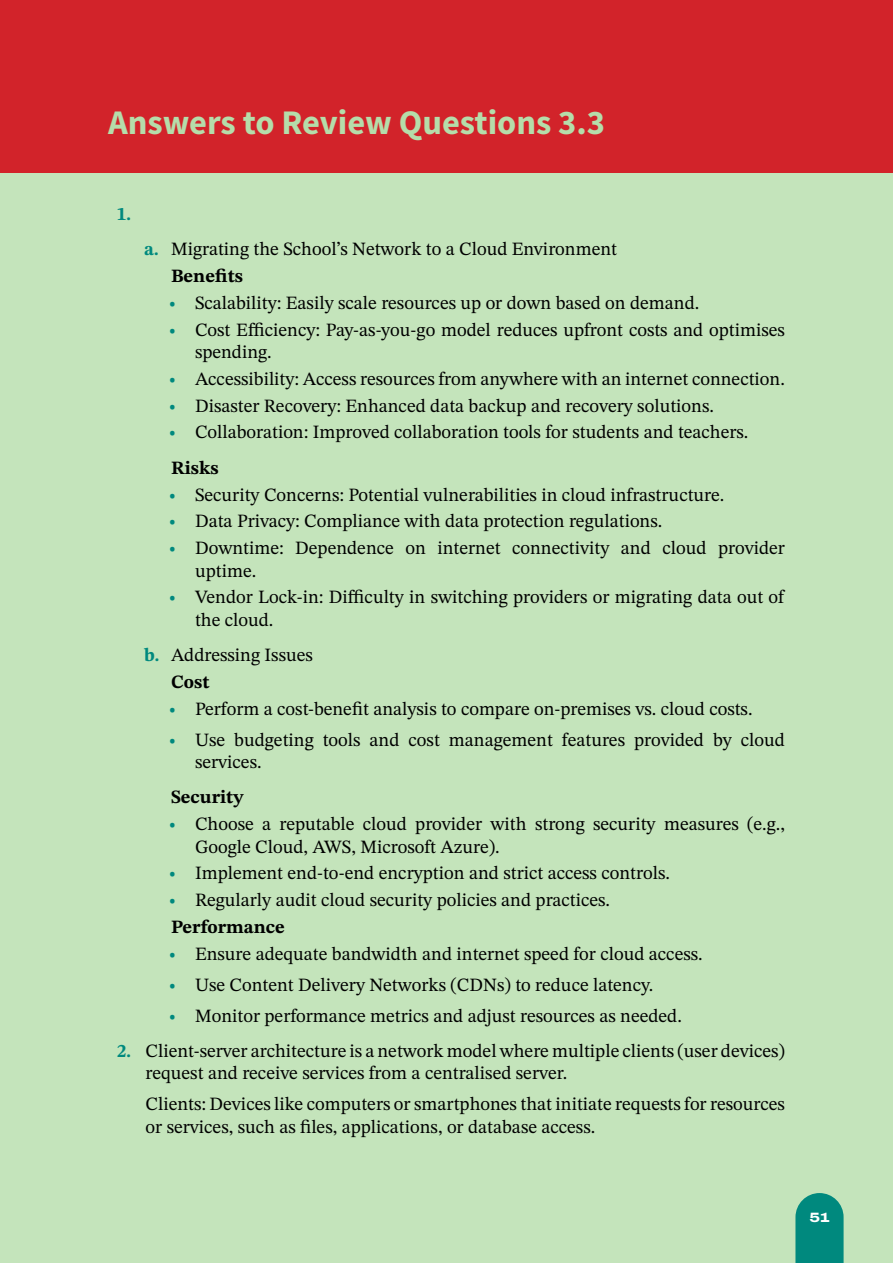
<style>
.page{position:relative;width:893px;height:1263px;background:#c4e4bb}
.page>*{position:absolute;margin:0;border:0;box-sizing:border-box;transform-origin:0 0}
.t1{font:700 34.5px "Source Sans Pro";color:#b5ddaa}
.t2{font:18.75px/22.5px "STIX Two Text";color:#000}
.t3{font:700 18.75px "STIX Two Text";color:#000}
.t4{font:700 18.75px "STIX Two Text";color:#00897e}
.t5{font:800 13.5px "Archivo Expanded";color:#fff}
.s1{font-weight:700;color:#00897e}
.s2{font-weight:700}
</style>
<div class="page">
<svg style="left:795px;top:1193px;width:49px;height:70px;background:#129183"></svg>
<div style="left:0;top:0;width:893px;height:172px;background:#d2232a"></div>
<h1 class="t1" style="left:108px;top:99px;width:499px">Answers to Review Questions 3.3</h1>
<p class="t4" style="left:117px;top:201px;width:16px">1.</p>
<p class="t2" style="left:171px;top:236px;width:448px;line-height:26.7px;text-indent:-27px"><span class="s1">a.</span> Migrating the School’s Network to a Cloud Environment<br><span class="s2">Benefits</span></p>
<p class="t2" style="left:168px;top:291px;width:533px"><span class="s1">•</span> Scalability: Easily scale resources up or down based on demand.</p>
<p class="t2" style="left:195px;top:318px;width:591px;text-indent:-27px"><span class="s1">•</span> Cost Efficiency: Pay-as-you-go model reduces upfront costs and optimises spending.</p>
<p class="t2" style="left:168px;top:367px;width:618px"><span class="s1">•</span> Accessibility: Access resources from anywhere with an internet connection.</p>
<p class="t2" style="left:168px;top:394px;width:547px"><span class="s1">•</span> Disaster Recovery: Enhanced data backup and recovery solutions.</p>
<p class="t2" style="left:168px;top:414px;width:582px;line-height:35.2px"><span class="s1">•</span> Collaboration: Improved collaboration tools for students and teachers.<br><span class="s2">Risks</span></p>
<p class="t2" style="left:168px;top:483px;width:558px"><span class="s1">•</span> Security Concerns: Potential vulnerabilities in cloud infrastructure.</p>
<p class="t2" style="left:168px;top:510px;width:496px"><span class="s1">•</span> Data Privacy: Compliance with data protection regulations.</p>
<p class="t2" style="left:195px;top:536px;width:591px;text-indent:-27px"><span class="s1">•</span> Downtime: Dependence on internet connectivity and cloud provider uptime.</p>
<p class="t2" style="left:195px;top:586px;width:590px;text-indent:-27px"><span class="s1">•</span> Vendor Lock-in: Difficulty in switching providers or migrating data out of the cloud.</p>
<p class="t2" style="left:171px;top:641px;width:143px;line-height:26.7px;text-indent:-27px"><span class="s1">b.</span> Addressing Issues<br><span class="s2">Cost</span></p>
<p class="t2" style="left:168px;top:697px;width:586px"><span class="s1">•</span> Perform a cost-benefit analysis to compare on-premises vs. cloud costs.</p>
<p class="t2" style="left:195px;top:728px;width:591px;text-indent:-27px"><span class="s1">•</span> Use budgeting tools and cost management features provided by cloud services.</p>
<p class="t3" style="left:171px;top:784px;width:74px">Security</p>
<p class="t2" style="left:195px;top:812px;width:591px;text-indent:-27px"><span class="s1">•</span> Choose a reputable cloud provider with strong security measures (e.g.,<br>Google Cloud, AWS, Microsoft Azure).</p>
<p class="t2" style="left:168px;top:862px;width:503px"><span class="s1">•</span> Implement end-to-end encryption and strict access controls.</p>
<p class="t2" style="left:168px;top:886px;width:444px;line-height:26.7px"><span class="s1">•</span> Regularly audit cloud security policies and practices.<br><span class="s2">Performance</span></p>
<p class="t2" style="left:168px;top:942px;width:536px"><span class="s1">•</span> Ensure adequate bandwidth and internet speed for cloud access.</p>
<p class="t2" style="left:168px;top:973px;width:487px"><span class="s1">•</span> Use Content Delivery Networks (CDNs) to reduce latency.</p>
<p class="t2" style="left:168px;top:1004px;width:515px"><span class="s1">•</span> Monitor performance metrics and adjust resources as needed.</p>
<p class="t2" style="left:146px;top:1039px;width:641px;text-indent:-28px"><span class="s1">2.</span> Client-server architecture is a network model where multiple clients (user devices) request and receive services from a centralised server.</p>
<p class="t2" style="left:146px;top:1093px;width:641px">Clients: Devices like computers or smartphones that initiate requests for resources or services, such as files, applications, or database access.</p>
<p class="t5" style="left:809px;top:1207px;width:22px">51</p>
</div>
